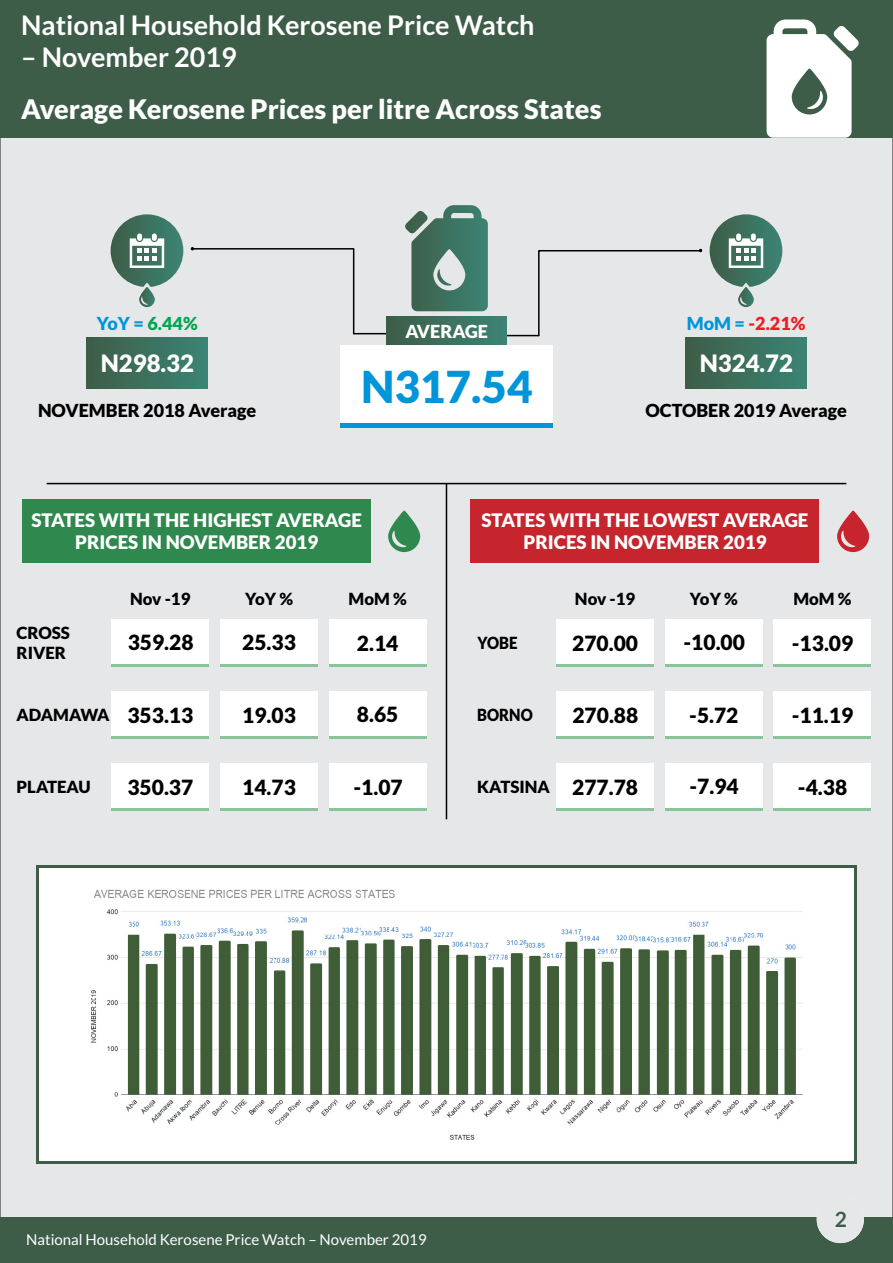
<style>
.page{position:relative;width:893px;height:1263px;background:#fff}
.page>*{position:absolute;margin:0;border:0;box-sizing:border-box;transform-origin:0 0}
.t1{font:900 44.1px "Lato";color:#0095d9}
.t2{font:700 27px "Lato";color:#fff}
.t3{font:900 27px "Lato";color:#fff}
.t4{font:900 24px "Lato";color:#fff}
.t5{font:900 21px "Lato";color:#000}
.t6{font:700 21px "Lato";color:#3d5d48}
.t7{font:900 18.75px/22.4px "Lato";color:#fff;text-align:center}
.t8{font:900 18px "Lato";color:#000}
.t9{font:900 18px "Lato";color:#ee1d23}
.t10{font:900 18px "Lato";color:#00a54f}
.t11{font:900 18px "Lato";color:#fff}
.t12{font:900 16.8px/20.1px "Lato";color:#000}
.t13{font:900 16.8px "Lato";color:#000;scale:.9 1}
.t14{font:15px "Lato";color:#fff}
.s1{color:#0095d9}
</style>
<div class="page">
<div style="left:0;top:138px;width:893px;height:1080px;background:#e6e7e9"></div>
<div style="left:0;top:1218px;width:893px;height:45px;background:#3d5d48"></div>
<div style="left:817px;top:1196px;width:47px;height:47px;background:#e6e7e9;border-radius:50%"></div>
<div style="left:0;top:0;width:893px;height:138px;background:#3d5d48"></div>
<svg style="left:767px;top:20px;width:92px;height:118px"></svg>
<div style="left:537px;top:249px;width:165px;height:88px;background:#e6e7e9"></div>
<hr style="left:503px;top:335px;width:36px;height:1px;background:#000">
<hr style="left:354px;top:333px;width:40px;height:1px;background:#000">
<div style="left:191px;top:247px;width:164px;height:88px;background:#e6e7e9"></div>
<div style="left:386px;top:316px;width:121px;height:31px;background:linear-gradient(to right,#3d5d47,#3b8474)"></div>
<div style="left:340px;top:345px;width:213px;height:83px;background:#fff"></div>
<hr style="left:340px;top:424px;width:213px;height:4px;background:#0095d9">
<div style="left:86px;top:338px;width:122px;height:51px;background:linear-gradient(to right,#3d5d47,#3b8474)"></div>
<div style="left:685px;top:338px;width:122px;height:51px;background:linear-gradient(to right,#3d5d47,#3b8474)"></div>
<hr style="left:446px;top:484px;width:1px;height:335px;background:#000">
<hr style="left:47px;top:483px;width:799px;height:1px;background:#000">
<div style="left:22px;top:500px;width:349px;height:63px;background:#2f884d"></div>
<div style="left:470px;top:500px;width:349px;height:63px;background:#c6252e"></div>
<div style="left:112px;top:619px;width:97px;height:48px;background:#fff"></div>
<hr style="left:112px;top:664px;width:97px;height:3px;background:#8ac49a">
<div style="left:220px;top:619px;width:97px;height:48px;background:#fff"></div>
<hr style="left:220px;top:664px;width:97px;height:3px;background:#8ac49a">
<div style="left:329px;top:619px;width:97px;height:48px;background:#fff"></div>
<hr style="left:329px;top:664px;width:97px;height:3px;background:#8ac49a">
<div style="left:112px;top:691px;width:97px;height:48px;background:#fff"></div>
<hr style="left:112px;top:736px;width:97px;height:3px;background:#8ac49a">
<div style="left:220px;top:691px;width:97px;height:48px;background:#fff"></div>
<hr style="left:220px;top:736px;width:97px;height:3px;background:#8ac49a">
<div style="left:329px;top:691px;width:97px;height:48px;background:#fff"></div>
<hr style="left:329px;top:736px;width:97px;height:3px;background:#8ac49a">
<div style="left:112px;top:763px;width:97px;height:48px;background:#fff"></div>
<hr style="left:112px;top:808px;width:97px;height:3px;background:#8ac49a">
<div style="left:220px;top:763px;width:97px;height:48px;background:#fff"></div>
<hr style="left:220px;top:808px;width:97px;height:3px;background:#8ac49a">
<div style="left:329px;top:763px;width:97px;height:48px;background:#fff"></div>
<hr style="left:329px;top:808px;width:97px;height:3px;background:#8ac49a">
<div style="left:556px;top:619px;width:98px;height:48px;background:#fff"></div>
<hr style="left:556px;top:664px;width:98px;height:3px;background:#8ac49a">
<div style="left:665px;top:619px;width:97px;height:48px;background:#fff"></div>
<hr style="left:665px;top:664px;width:97px;height:3px;background:#8ac49a">
<div style="left:774px;top:619px;width:97px;height:48px;background:#fff"></div>
<hr style="left:774px;top:664px;width:97px;height:3px;background:#8ac49a">
<div style="left:556px;top:691px;width:98px;height:48px;background:#fff"></div>
<hr style="left:556px;top:736px;width:98px;height:3px;background:#8ac49a">
<div style="left:665px;top:691px;width:97px;height:48px;background:#fff"></div>
<hr style="left:665px;top:736px;width:97px;height:3px;background:#8ac49a">
<div style="left:774px;top:691px;width:97px;height:48px;background:#fff"></div>
<hr style="left:774px;top:736px;width:97px;height:3px;background:#8ac49a">
<div style="left:556px;top:763px;width:98px;height:48px;background:#fff"></div>
<hr style="left:556px;top:808px;width:98px;height:3px;background:#8ac49a">
<div style="left:665px;top:763px;width:97px;height:48px;background:#fff"></div>
<hr style="left:665px;top:808px;width:97px;height:3px;background:#8ac49a">
<div style="left:774px;top:763px;width:97px;height:48px;background:#fff"></div>
<hr style="left:774px;top:808px;width:97px;height:3px;background:#8ac49a">
<svg style="left:388px;top:511px;width:32px;height:41px"></svg>
<svg style="left:837px;top:511px;width:32px;height:41px"></svg>
<svg style="left:111px;top:214px;width:72px;height:93px;background:#8aa79d"></svg>
<svg style="left:710px;top:214px;width:72px;height:93px;background:#8aa79d"></svg>
<svg style="left:405px;top:205px;width:83px;height:106px;background:#678f82"></svg>
<div style="left:36px;top:865px;width:821px;height:298px;background:linear-gradient(to right,#3d5d48,#3d5d48)"></div>
<div style="left:39px;top:868px;width:815px;height:292px;background:#fff"></div>
<img style="left:91px;top:889px;width:712px;height:251px">
<p class="t2" style="left:21px;top:13px;width:515px">National Household Kerosene Price Watch</p>
<p class="t2" style="left:21px;top:45px;width:217px">– November 2019</p>
<p class="t3" style="left:21px;top:98px;width:582px">Average Kerosene Prices per litre Across States</p>
<p class="t10" style="left:97px;top:315px;width:103px"><span class="s1">YoY =</span> 6.44%</p>
<p class="t4" style="left:101px;top:353px;width:95px">N298.32</p>
<p class="t8" style="left:38px;top:403px;width:220px">NOVEMBER 2018 Average</p>
<p class="t11" style="left:405px;top:324px;width:84px">AVERAGE</p>
<h1 class="t1" style="left:361px;top:367px;width:173px">N317.54</h1>
<p class="t9" style="left:687px;top:315px;width:120px"><span class="s1">MoM =</span> -2.21%</p>
<p class="t4" style="left:700px;top:353px;width:95px">N324.72</p>
<p class="t8" style="left:645px;top:403px;width:203px">OCTOBER 2019 Average</p>
<p class="t7" style="left:31px;top:510px;width:332px">STATES WITH THE HIGHEST AVERAGE<br>PRICES IN NOVEMBER 2019</p>
<p class="t7" style="left:481px;top:510px;width:329px">STATES WITH THE LOWEST AVERAGE<br>PRICES IN NOVEMBER 2019</p>
<p class="t12" style="left:17px;top:624px;width:55px">CROSS<br>RIVER</p>
<p class="t12" style="left:130px;top:590px;width:62px">Nov -19</p>
<p class="t12" style="left:245px;top:590px;width:50px">YoY %</p>
<p class="t12" style="left:349px;top:590px;width:60px">MoM %</p>
<p class="t5" style="left:128px;top:633px;width:67px">359.28</p>
<p class="t12" style="left:575px;top:590px;width:62px">Nov -19</p>
<p class="t12" style="left:690px;top:590px;width:50px">YoY %</p>
<p class="t12" style="left:793px;top:590px;width:60px">MoM %</p>
<p class="t5" style="left:683px;top:633px;width:63px">-10.00</p>
<p class="t5" style="left:792px;top:634px;width:63px">-13.09</p>
<p class="t5" style="left:242px;top:633px;width:55px">25.33</p>
<p class="t5" style="left:357px;top:634px;width:43px">2.14</p>
<p class="t5" style="left:572px;top:634px;width:67px">270.00</p>
<p class="t13" style="left:477px;top:635px;width:46px">YOBE</p>
<p class="t12" style="left:17px;top:706px;width:94px">ADAMAWA</p>
<p class="t5" style="left:127px;top:706px;width:67px">353.13</p>
<p class="t5" style="left:242px;top:706px;width:55px">19.03</p>
<p class="t5" style="left:357px;top:705px;width:43px">8.65</p>
<p class="t13" style="left:477px;top:707px;width:63px">BORNO</p>
<p class="t5" style="left:572px;top:706px;width:67px">270.88</p>
<p class="t5" style="left:689px;top:706px;width:51px">-5.72</p>
<p class="t5" style="left:792px;top:706px;width:63px">-11.19</p>
<p class="t12" style="left:17px;top:778px;width:76px">PLATEAU</p>
<p class="t5" style="left:127px;top:778px;width:67px">350.37</p>
<p class="t5" style="left:242px;top:777px;width:55px">14.73</p>
<p class="t5" style="left:353px;top:778px;width:51px">-1.07</p>
<p class="t12" style="left:477px;top:778px;width:74px">KATSINA</p>
<p class="t5" style="left:572px;top:778px;width:67px">277.78</p>
<p class="t5" style="left:689px;top:777px;width:51px">-7.94</p>
<p class="t5" style="left:798px;top:778px;width:51px">-4.38</p>
<p class="t6" style="left:835px;top:1210px;width:14px">12</p>
<p class="t14" style="left:26px;top:1233px;width:402px">National Household Kerosene Price Watch – November 2019</p>
</div>
